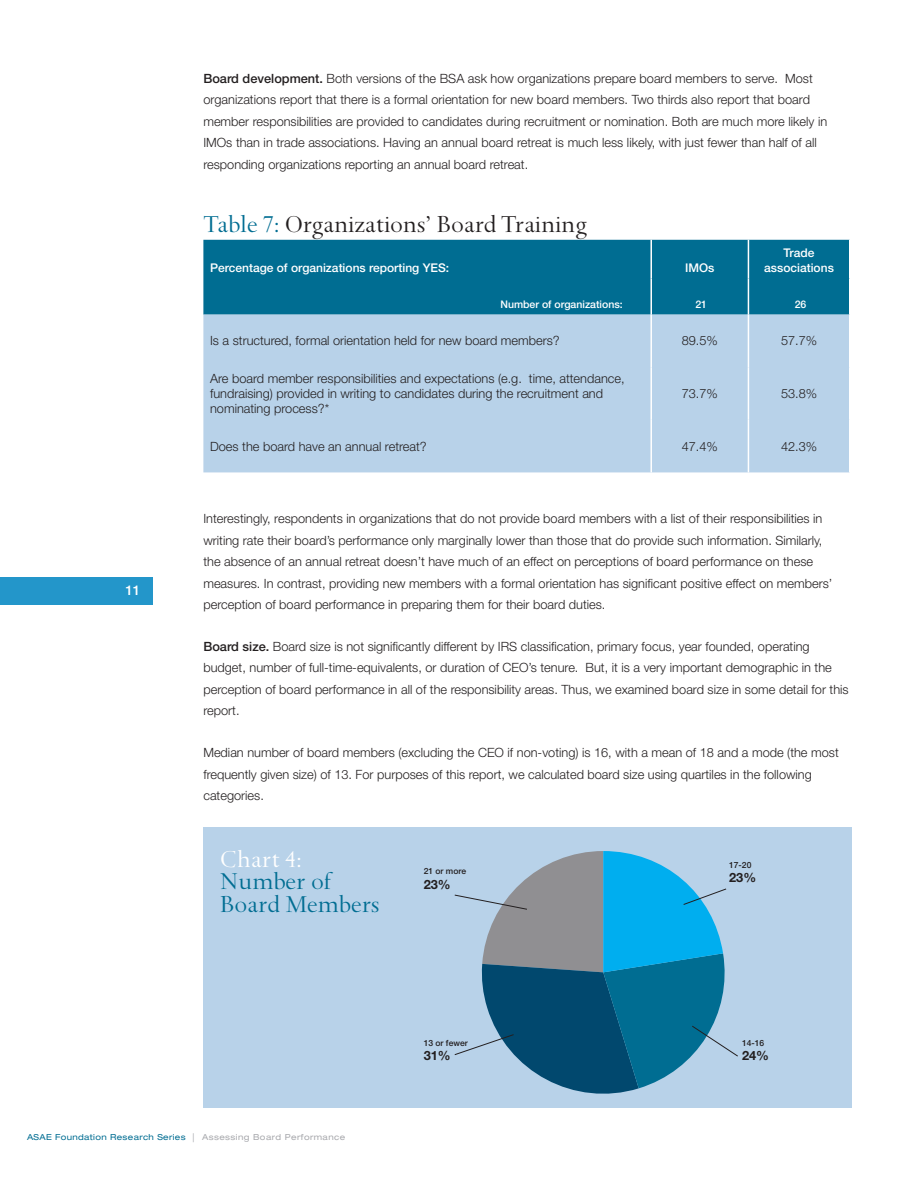
<style>
.page{position:relative;width:918px;height:1188px;background:#fff}
.page>*{position:absolute;margin:0;border:0;box-sizing:border-box;transform-origin:0 0}
.figure_title{font:27px "Spectrum MT Std";color:#231f20}
.starting_word{font:27px/22.5px "Spectrum MT Std";color:#006d92}
.starting_word-2{font:27px "Spectrum MT Std";color:#fff}
.t1{font:500 13.5px "Helvetica Neue LT Std";color:#fff}
.body_copy{font:300 12.75px/21.5px "Helvetica Neue LT Std";color:#231f20}
.table_body{font:300 12.75px/15px "Helvetica Neue LT Std";color:#231f20}
.figure_text{font:700 12.75px "Helvetica Neue LT Std";color:#231f20}
.table_head{font:500 12px/15px "Helvetica Neue LT Std";color:#fff;text-align:center}
.table_head_small{font:500 10.5px "Helvetica Neue LT Std";color:#fff}
.figure_text-2{font:500 8.55px "Helvetica Neue LT Std";color:#231f20}
.t2{font:expanded 8.25px "Helvetica Neue LT Std";letter-spacing:.04em;color:#006d92}
.s1{font-weight:500}
.s2{color:#006d92}
.s3{font-weight:300;font-size:12px;color:#a8a9ad}
.s4{color:#a8a9ad}
</style>
<div class="page">
<div style="left:0;top:577px;width:152px;height:28px;background:#2396ca"></div>
<div style="left:203px;top:240px;width:646px;height:75px;background:#006d92"></div>
<div style="left:203px;top:315px;width:646px;height:157px;background:#b8d2e9"></div>
<hr style="left:650px;top:240px;width:2px;height:39px;background:#fff">
<hr style="left:748px;top:240px;width:1px;height:39px;background:#fff">
<hr style="left:650px;top:279px;width:2px;height:36px;background:#fff">
<hr style="left:748px;top:279px;width:1px;height:36px;background:#fff">
<hr style="left:650px;top:315px;width:2px;height:52px;background:#fff">
<hr style="left:748px;top:315px;width:1px;height:52px;background:#fff">
<hr style="left:650px;top:367px;width:2px;height:53px;background:#fff">
<hr style="left:748px;top:367px;width:1px;height:53px;background:#fff">
<hr style="left:650px;top:420px;width:2px;height:52px;background:#fff">
<hr style="left:748px;top:420px;width:1px;height:52px;background:#fff">
<div style="left:203px;top:827px;width:649px;height:281px;background:#b8d2e9"></div>
<svg style="left:454px;top:851px;width:284px;height:243px"></svg>
<p class="body_copy" style="left:203px;top:67px;width:625px"><span class="s1">Board development.</span> Both versions of the BSA ask how organizations prepare board members to serve. Most organizations report that there is a formal orientation for new board members. Two thirds also report that board member responsibilities are provided to candidates during recruitment or nomination. Both are much more likely in IMOs than in trade associations. Having an annual board retreat is much less likely, with just fewer than half of all responding organizations reporting an annual board retreat.</p>
<p class="figure_title" style="left:203px;top:210px;width:386px"><span class="s2">Table 7:</span> Organizations’ Board Training</p>
<p class="table_head" style="left:210px;top:260px;width:241px">Percentage of organizations reporting YES:</p>
<p class="table_head" style="left:685px;top:260px;width:31px">IMOs</p>
<p class="table_head" style="left:764px;top:245px;width:71px">Trade associations</p>
<p class="table_head_small" style="left:500px;top:298px;width:124px">Number of organizations:</p>
<p class="table_head_small" style="left:695px;top:298px;width:13px">21</p>
<p class="table_head_small" style="left:795px;top:298px;width:13px">26</p>
<p class="table_body" style="left:210px;top:333px;width:351px">Is a structured, formal orientation held for new board members?</p>
<p class="table_body" style="left:682px;top:333px;width:38px">89.5%</p>
<p class="table_body" style="left:781px;top:333px;width:38px">57.7%</p>
<p class="table_body" style="left:210px;top:371px;width:416px">Are board member responsibilities and expectations (e.g. time, attendance, fundraising) provided in writing to candidates during the recruitment and nominating process?*</p>
<p class="table_body" style="left:682px;top:386px;width:38px">73.7%</p>
<p class="table_body" style="left:781px;top:386px;width:38px">53.8%</p>
<p class="t1" style="left:126px;top:582px;width:16px">11</p>
<p class="table_body" style="left:210px;top:438px;width:218px">Does the board have an annual retreat?</p>
<p class="table_body" style="left:682px;top:438px;width:38px">47.4%</p>
<p class="table_body" style="left:781px;top:438px;width:38px">42.3%</p>
<p class="body_copy" style="left:203px;top:508px;width:630px">Interestingly, respondents in organizations that do not provide board members with a list of their responsibilities in writing rate their board’s performance only marginally lower than those that do provide such information. Similarly, the absence of an annual retreat doesn’t have much of an effect on perceptions of board performance on these measures. In contrast, providing new members with a formal orientation has significant positive effect on members’ perception of board performance in preparing them for their board duties.</p>
<p class="body_copy" style="left:203px;top:635px;width:647px"><span class="s1">Board size.</span> Board size is not significantly different by IRS classification, primary focus, year founded, operating budget, number of full-time-equivalents, or duration of CEO’s tenure. But, it is a very important demographic in the perception of board performance in all of the responsibility areas. Thus, we examined board size in some detail for this report.</p>
<p class="body_copy" style="left:203px;top:742px;width:637px">Median number of board members (excluding the CEO if non-voting) is 16, with a mean of 18 and a mode (the most frequently given size) of 13. For purposes of this report, we calculated board size using quartiles in the following categories.</p>
<p class="starting_word-2" style="left:220px;top:845px;width:83px">Chart 4:</p>
<p class="starting_word" style="left:220px;top:870px;width:161px">Number of<br>Board Members</p>
<p class="figure_text-2" style="left:424px;top:866px;width:44px">21 or more</p>
<p class="figure_text" style="left:424px;top:876px;width:29px">23%</p>
<p class="figure_text-2" style="left:424px;top:1038px;width:46px">13 or fewer</p>
<p class="figure_text" style="left:424px;top:1048px;width:29px">31%</p>
<p class="figure_text-2" style="left:729px;top:860px;width:24px">17-20</p>
<p class="figure_text" style="left:729px;top:870px;width:29px">23%</p>
<p class="figure_text-2" style="left:742px;top:1038px;width:24px">14-16</p>
<p class="figure_text" style="left:742px;top:1048px;width:29px">24%</p>
<p class="t2" style="left:27px;top:1132px;width:320px">ASAE Foundation Research Series <span class="s3">|</span> <span class="s4">Assessing Board Performance</span></p>
</div>
